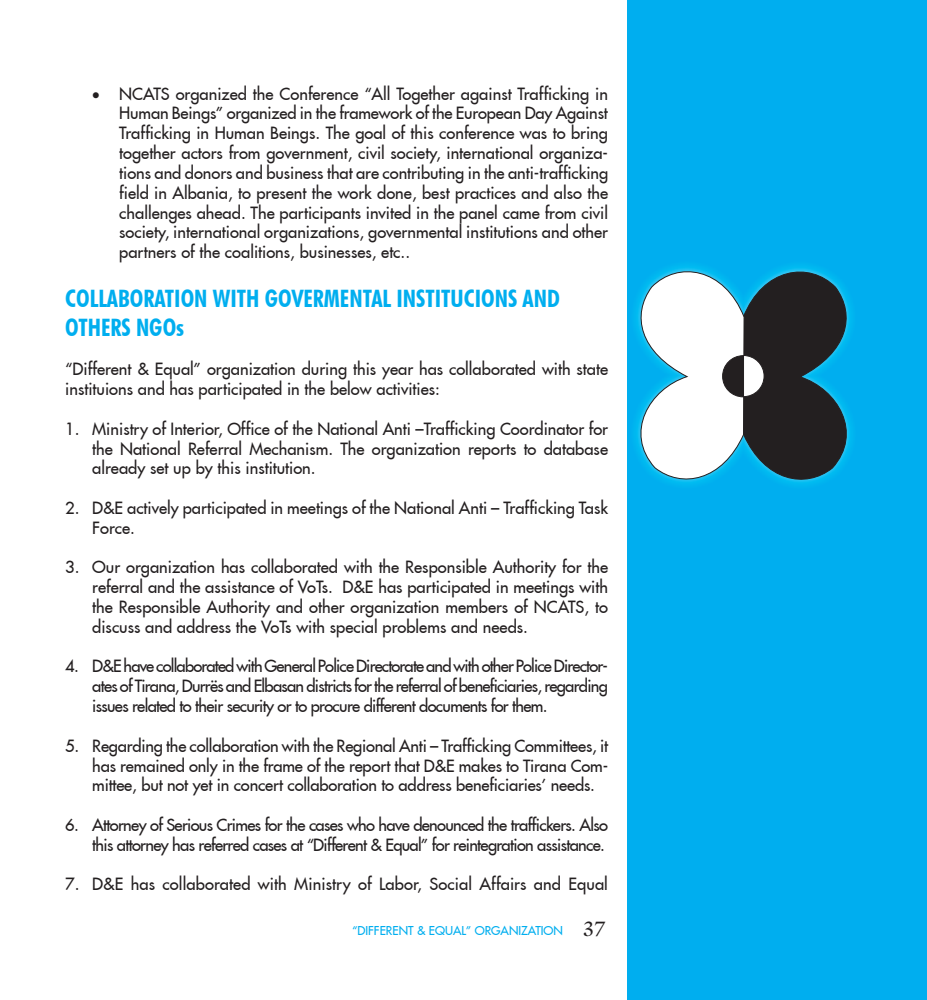
<style>
.page{position:relative;width:927px;height:1000px;background:#fff}
.page>*{position:absolute;margin:0;border:0;box-sizing:border-box;transform-origin:0 0}
.t1{font:700 condensed 24px/28.8px "Futura BT";color:#00aeef}
.t2{font:16.5px/19.8px "Fujiyama 2 Plain";color:#231f20;text-align:justify}
.t3{font:16.5px/19.8px "Fujiyama 2 Plain";letter-spacing:-.04em;color:#231f20;text-align:right}
.t4{font:12px "Fujiyama 2 Plain";color:#00aeef}
.s1{font-family:"Galliard";font-size:21px;color:#231f20}
</style>
<div class="page">
<div style="left:628px;top:0;width:299px;height:999px;background:#00aeef"></div>
<img style="left:636px;top:266px;width:215px;height:218px">
<svg style="left:640px;top:271px;width:207px;height:209px;background:#74939e"></svg>
<p class="t2" style="left:119px;top:83px;width:491px;text-indent:-27px">• NCATS organized the Conference “All Together against Trafficking in Human Beings” organized in the framework of the European Day Against Trafficking in Human Beings. The goal of this conference was to bring together actors from government, civil society, international organiza&shy;tions and donors and business that are contributing in the anti-trafficking field in Albania, to present the work done, best practices and also the challenges ahead. The participants invited in the panel came from civil society, international organizations, governmental institutions and other partners of the coalitions, businesses, etc..</p>
<h1 class="t1" style="left:65px;top:283px;width:496px">COLLABORATION WITH GOVERMENTAL INSTITUCIONS AND<br>OTHERS NGOs</h1>
<p class="t2" style="left:65px;top:359px;width:544px">“Different &amp; Equal” organization during this year has collaborated with state instituions and has participated in the below activities:</p>
<p class="t2" style="left:92px;top:418px;width:517px;text-indent:-27px">1. Ministry of Interior, Office of the National Anti –Trafficking Coordinator for the National Referral Mechanism. The organization reports to database already set up by this institution.</p>
<p class="t2" style="left:92px;top:497px;width:517px;text-indent:-27px">2. D&amp;E actively participated in meetings of the National Anti – Trafficking Task<br>Force.</p>
<p class="t2" style="left:92px;top:557px;width:517px;text-indent:-27px">3. Our organization has collaborated with the Responsible Authority for the referral and the assistance of VoTs. D&amp;E has participated in meetings with the Responsible Authority and other organization members of NCATS, to discuss and address the VoTs with special problems and needs.</p>
<p class="t2" style="left:92px;top:656px;width:517px;text-indent:-27px">4. D&amp;E have collaborated with General Police Directorate and with other Police Director&shy;ates of Tirana, Durrës and Elbasan districts for the referral of beneficiaries, regarding issues related to their security or to procure different documents for them.</p>
<p class="t2" style="left:92px;top:735px;width:517px;text-indent:-27px">5. Regarding the collaboration with the Regional Anti – Trafficking Committees, it has remained only in the frame of the report that D&amp;E makes to Tirana Com&shy;mittee, but not yet in concert collaboration to address beneficiaries’ needs.</p>
<p class="t3" style="left:65px;top:814px;width:544px">6. Attorney of Serious Crimes for the cases who have denounced the traffickers. Also this attorney has referred cases at “Different &amp; Equal” for reintegration assistance.</p>
<p class="t2" style="left:65px;top:874px;width:544px">7. D&amp;E has collaborated with Ministry of Labor, Social Affairs and Equal</p>
<p class="t4" style="left:352px;top:922px;width:255px">“DIFFERENT &amp; EQUAL” ORGANIZATION <span class="s1">37</span></p>
</div>
